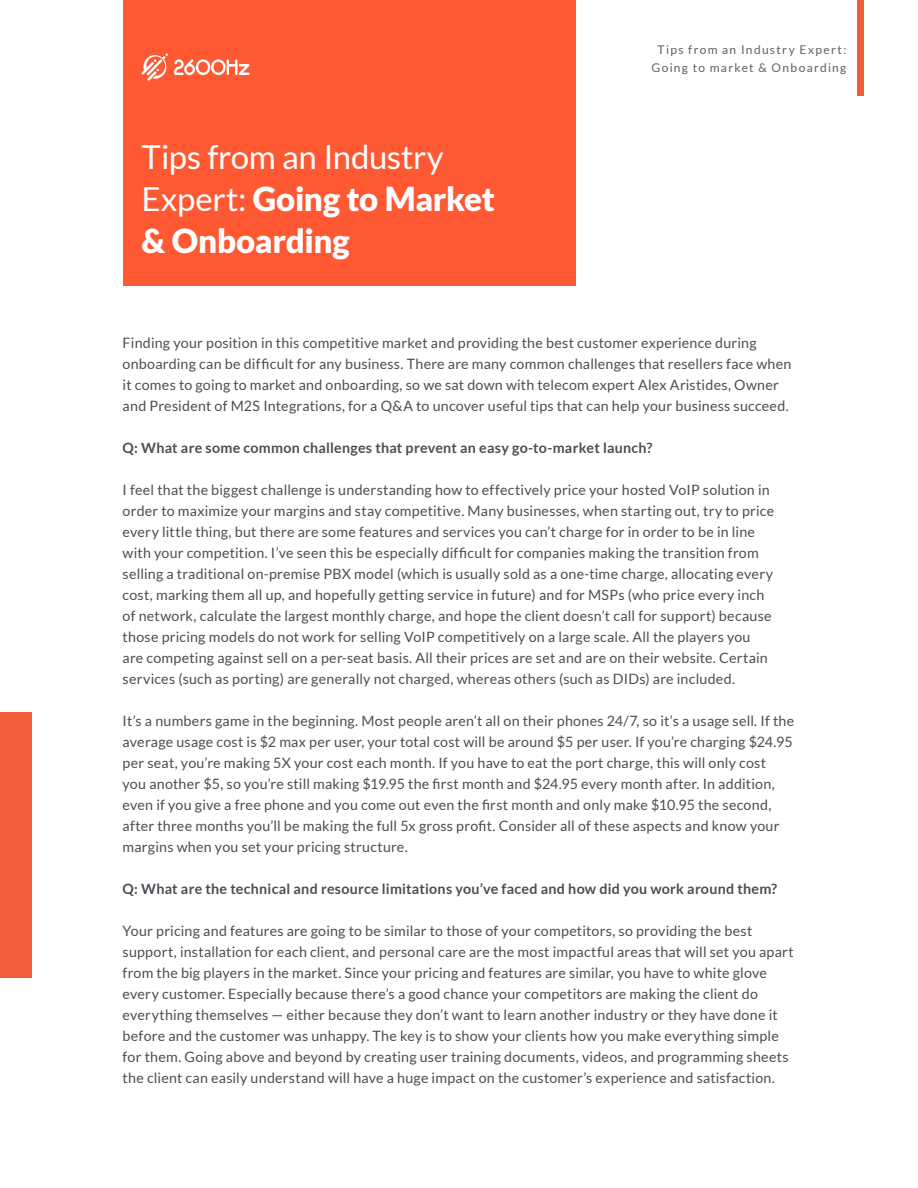
<style>
.page{position:relative;width:918px;height:1188px;background:#fff}
.page>*{position:absolute;margin:0;border:0;box-sizing:border-box;transform-origin:0 0}
.t1{font:900 33px "Lato";letter-spacing:-.01em;color:#fff}
.t2{font:33px "Lato";letter-spacing:-.01em;color:#fff}
.Body_Text{font:14.25px/21px "Lato";letter-spacing:.015em;color:#4e4c54}
.Body_Text-2{font:700 14.25px "Lato";letter-spacing:.015em;color:#4e4c54}
.t3{font:12px/18px "Lato";letter-spacing:.11em;color:#606169;text-align:center}
.s1{font-weight:400}
</style>
<div class="page">
<div style="left:123px;top:0;width:453px;height:285px;background:#ff5933"></div>
<div style="left:858px;top:0;width:6px;height:95px;background:#f15c39"></div>
<svg style="left:142px;top:53px;width:26px;height:28px"></svg>
<svg style="left:174px;top:59px;width:76px;height:16px"></svg>
<div style="left:0;top:712px;width:32px;height:266px;background:#f15c39"></div>
<p class="t2" style="left:142px;top:139px;width:304px">Tips from an Industry</p>
<p class="t1" style="left:142px;top:180px;width:355px"><span class="s1">Expert:</span> Going to Market</p>
<p class="t1" style="left:142px;top:222px;width:210px">&amp; Onboarding</p>
<p class="t3" style="left:652px;top:41px;width:196px">Tips from an Industry Expert:<br>Going to market &amp; Onboarding</p>
<p class="Body_Text" style="left:123px;top:332px;width:670px">Finding your position in this competitive market and providing the best customer experience during onboarding can be difficult for any business. There are many common challenges that resellers face when it comes to going to market and onboarding, so we sat down with telecom expert Alex Aristides, Owner and President of M2S Integrations, for a Q&amp;A to uncover useful tips that can help your business succeed.</p>
<p class="Body_Text-2" style="left:123px;top:440px;width:531px">Q: What are some common challenges that prevent an easy go-to-market launch?</p>
<p class="Body_Text" style="left:123px;top:479px;width:653px">I feel that the biggest challenge is understanding how to effectively price your hosted VoIP solution in order to maximize your margins and stay competitive. Many businesses, when starting out, try to price every little thing, but there are some features and services you can’t charge for in order to be in line with your competition. I’ve seen this be especially difficult for companies making the transition from selling a traditional on-premise PBX model (which is usually sold as a one-time charge, allocating every cost, marking them all up, and hopefully getting service in future) and for MSPs (who price every inch of network, calculate the largest monthly charge, and hope the client doesn’t call for support) because those pricing models do not work for selling VoIP competitively on a large scale. All the players you are competing against sell on a per-seat basis. All their prices are set and are on their website. Certain services (such as porting) are generally not charged, whereas others (such as DIDs) are included.</p>
<p class="Body_Text" style="left:123px;top:710px;width:673px">It’s a numbers game in the beginning. Most people aren’t all on their phones 24/7, so it’s a usage sell. If the average usage cost is $2 max per user, your total cost will be around $5 per user. If you’re charging $24.95 per seat, you’re making 5X your cost each month. If you have to eat the port charge, this will only cost<br>you another $5, so you’re still making $19.95 the first month and $24.95 every month after. In addition, even if you give a free phone and you come out even the first month and only make $10.95 the second, after three months you’ll be making the full 5x gross profit. Consider all of these aspects and know your margins when you set your pricing structure.</p>
<p class="Body_Text-2" style="left:123px;top:881px;width:656px">Q: What are the technical and resource limitations you’ve faced and how did you work around them?</p>
<p class="Body_Text" style="left:123px;top:920px;width:673px">Your pricing and features are going to be similar to those of your competitors, so providing the best support, installation for each client, and personal care are the most impactful areas that will set you apart from the big players in the market. Since your pricing and features are similar, you have to white glove every customer. Especially because there’s a good chance your competitors are making the client do everything themselves — either because they don’t want to learn another industry or they have done it before and the customer was unhappy. The key is to show your clients how you make everything simple for them. Going above and beyond by creating user training documents, videos, and programming sheets the client can easily understand will have a huge impact on the customer’s experience and satisfaction.</p>
</div>
